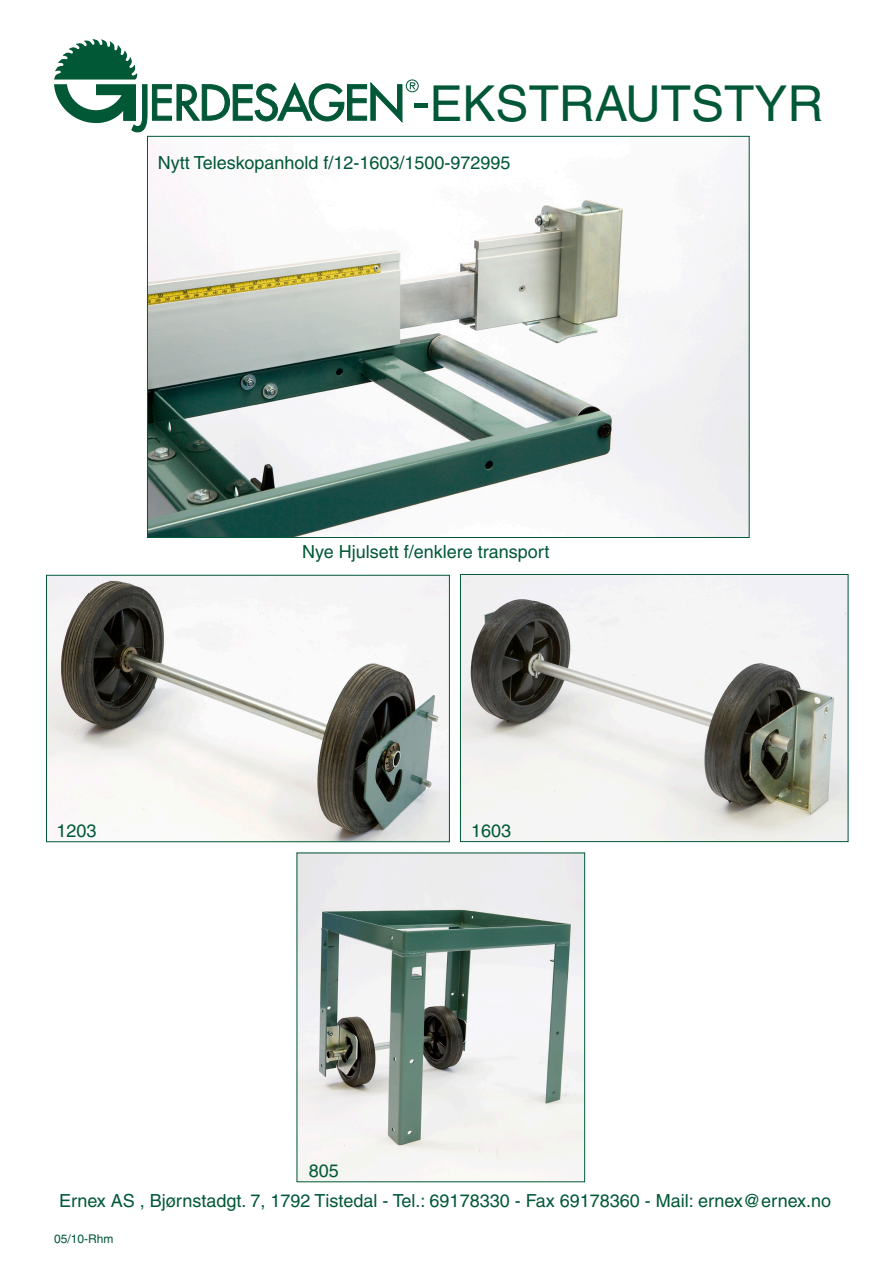
<style>
.page{position:relative;width:893px;height:1263px;background:#fff}
.page>*{position:absolute;margin:0;border:0;box-sizing:border-box;transform-origin:0 0}
.t1{font:49.5px "Helvetica";color:#005837}
.t2{font:18px "Helvetica";color:#005837}
.t3{font:12px "Helvetica";color:#005837}
.s1{font-size:54px}
</style>
<div class="page">
<img style="left:149px;top:163px;width:598px;height:373px">
<img style="left:299px;top:854px;width:284px;height:326px">
<img style="left:462px;top:576px;width:384px;height:264px">
<div style="left:460px;top:574px;width:388px;height:268px;border:1px solid #005837"></div>
<svg style="left:54px;top:39px;width:365px;height:93px"></svg>
<img style="left:48px;top:577px;width:400px;height:263px">
<div style="left:46px;top:575px;width:404px;height:267px;border:1px solid #005837"></div>
<p class="t1" style="left:412px;top:75px;width:413px"><span class="s1">-</span>EKSTRAUTSTYR</p>
<p class="t2" style="left:158px;top:152px;width:354px">Nytt Teleskopanhold f/12-1603/1500-972995</p>
<p class="t2" style="left:302px;top:541px;width:249px">Nye Hjulsett f/enklere transport</p>
<p class="t2" style="left:57px;top:820px;width:42px">1203</p>
<p class="t2" style="left:471px;top:820px;width:42px">1603</p>
<p class="t2" style="left:309px;top:1160px;width:32px">805</p>
<p class="t2" style="left:59px;top:1190px;width:774px">Ernex AS , Bjørnstadgt. 7, 1792 Tistedal - Tel.: 69178330 - Fax 69178360 - Mail: ernex@ernex.no</p>
<p class="t3" style="left:54px;top:1231px;width:61px">05/10-Rhm</p>
</div>
